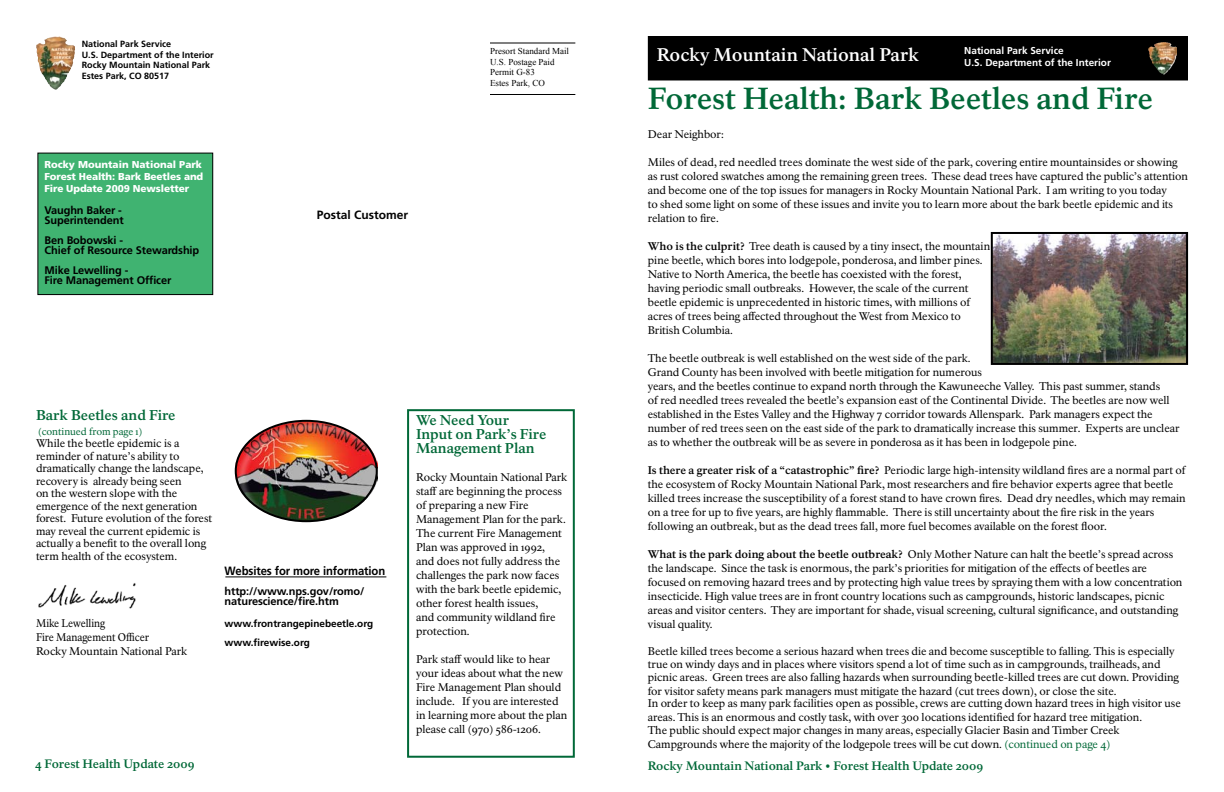
<style>
.page{position:relative;width:1224px;height:792px;background:#fff}
.page>*{position:absolute;margin:0;border:0;box-sizing:border-box;transform-origin:0 0}
.t1{font:700 30px "NPS Rawlinson OT Old";letter-spacing:-.005em;color:#006837}
.t2{font:700 18px "NPS Rawlinson OT Old";letter-spacing:-.005em;color:#fff}
.t3{font:700 14px/14px "NPS Rawlinson OT Old";letter-spacing:-.005em;color:#006837}
.t4{font:700 12px "NPS Rawlinson OT Old";letter-spacing:-.01em;color:#006837}
.t5{font:700 12px "Frutiger LT Std";letter-spacing:-.01em;color:#000;scale:.94 1}
.t6{font:700 12px "Frutiger LT Std";letter-spacing:-.01em;color:#000}
.t7{font:11px/14px "NPS Rawlinson OT Old";letter-spacing:-.005em;color:#000}
.t8{font:700 11px/10px "Frutiger LT Std";letter-spacing:-.01em;color:#000}
.t9{font:11px/14px "NPS Rawlinson OT Old";letter-spacing:-.005em;color:#000;scale:.92 1}
.t10{font:900 10px/12px "Frutiger LT Std";letter-spacing:-.01em;color:#fff}
.t11{font:700 10px/12px "Frutiger LT Std";color:#fff}
.t12{font:700 10px/19px "Frutiger LT Std";color:#000}
.t13{font:10px "NPS Rawlinson OT Old";letter-spacing:-.005em;color:#006837}
.t14{font:700 9px/10.8px "Frutiger LT Std";color:#000}
.t15{font:9px/10.8px "Times New Roman";color:#000}
.s1{font-weight:700}
.s2{color:#006837}
</style>
<div class="page">
<img style="left:38px;top:583px;width:98px;height:26px">
<div style="left:648px;top:36px;width:540px;height:44px;background:#000"></div>
<img style="left:1168px;top:43px;width:8px;height:28px">
<img style="left:994px;top:235px;width:191px;height:127px">
<div style="left:991px;top:232px;width:197px;height:133px;border:2px solid #000"></div>
<img style="left:36px;top:36px;width:39px;height:54px">
<hr style="left:490px;top:43px;width:85px;height:1px;background:#000">
<hr style="left:490px;top:94px;width:85px;height:1px;background:#000">
<hr style="left:225px;top:576px;width:161px;height:1px;background:#000">
<div style="left:38px;top:153px;width:175px;height:142px;background:#40b371"></div>
<div style="left:37px;top:153px;width:176px;height:142px;border:1px solid #000"></div>
<div style="left:236px;top:421px;width:155px;height:115px;background:#fff;opacity:.75"></div>
<div style="left:235px;top:420px;width:143px;height:102px;border:2px solid #000;border-radius:50%"></div>
<div style="left:407px;top:409px;width:168px;height:349px;border:2px solid #006837"></div>
<p class="t14" style="left:82px;top:38px;width:134px">National Park Service<br>U.S. Department of the Interior<br>Rocky Mountain National Park<br>Estes Park, CO 80517</p>
<p class="t15" style="left:490px;top:45px;width:80px">Presort Standard Mail<br>U.S. Postage Paid<br>Permit G-83<br>Estes Park, CO</p>
<p class="t10" style="left:44px;top:158px;width:160px">Rocky Mountain National Park<br>Forest Health: Bark Beetles and<br>Fire Update 2009 Newsletter</p>
<p class="t8" style="left:44px;top:205px;width:81px">Vaughn Baker -<br>Superintendent</p>
<p class="t8" style="left:44px;top:235px;width:156px">Ben Bobowski -<br>Chief of Resource Stewardship</p>
<p class="t8" style="left:44px;top:265px;width:128px">Mike Lewelling -<br>Fire Management Officer</p>
<p class="t6" style="left:317px;top:207px;width:93px">Postal Customer</p>
<p class="t3" style="left:36px;top:409px;width:141px">Bark Beetles and Fire</p>
<p class="t13" style="left:38px;top:425px;width:106px">(continued from page 1)</p>
<p class="t7" style="left:36px;top:437px;width:178px;line-height:12.5px">While the beetle epidemic is a reminder of nature’s ability to dramatically change the landscape, recovery is already being seen<br>on the western slope with the emergence of the next generation forest. Future evolution of the forest may reveal the current epidemic is actually a benefit to the overall long term health of the ecosystem.</p>
<p class="t9" style="left:36px;top:616px;width:166px">Mike Lewelling<br>Fire Management Officer<br>Rocky Mountain National Park</p>
<p class="t5" style="left:225px;top:563px;width:172px">Websites for more information</p>
<p class="t8" style="left:225px;top:586px;width:141px">http://www.nps.gov/romo/ naturescience/fire.htm</p>
<p class="t12" style="left:225px;top:614px;width:150px">www.frontrangepinebeetle.org www.firewise.org</p>
<p class="t4" style="left:35px;top:757px;width:161px">4 Forest Health Update 2009</p>
<p class="t3" style="left:416px;top:414px;width:132px">We Need Your<br>Input on Park’s Fire<br>Management Plan</p>
<p class="t7" style="left:416px;top:471px;width:153px">Rocky Mountain National Park staff are beginning the process of preparing a new Fire<br>Management Plan for the park.<br>The current Fire Management<br>Plan was approved in 1992,<br>and does not fully address the challenges the park now faces with the bark beetle epidemic, other forest health issues,<br>and community wildland fire protection.</p>
<p class="t7" style="left:416px;top:653px;width:153px">Park staff would like to hear your ideas about what the new<br>Fire Management Plan should include. If you are interested in learning more about the plan please call (970) 586-1206.</p>
<p class="t11" style="left:964px;top:45px;width:148px">National Park Service<br>U.S. Department of the Interior</p>
<h1 class="t1" style="left:648px;top:80px;width:507px">Forest Health: Bark Beetles and Fire</h1>
<p class="t7" style="left:648px;top:127px;width:77px">Dear Neighbor:</p>
<p class="t7" style="left:648px;top:155px;width:542px">Miles of dead, red needled trees dominate the west side of the park, covering entire mountainsides or showing as rust colored swatches among the remaining green trees. These dead trees have captured the public’s attention and become one of the top issues for managers in Rocky Mountain National Park. I am writing to you today<br>to shed some light on some of these issues and invite you to learn more about the bark beetle epidemic and its relation to fire.</p>
<p class="t7" style="left:648px;top:239px;width:344px"><span class="s1">Who is the culprit?</span> Tree death is caused by a tiny insect, the mountain pine beetle, which bores into lodgepole, ponderosa, and limber pines.<br>Native to North America, the beetle has coexisted with the forest, having periodic small outbreaks. However, the scale of the current beetle epidemic is unprecedented in historic times, with millions of acres of trees being affected throughout the West from Mexico to British Columbia.</p>
<p class="t7" style="left:648px;top:351px;width:533px">The beetle outbreak is well established on the west side of the park.<br>Grand County has been involved with beetle mitigation for numerous<br>years, and the beetles continue to expand north through the Kawuneeche Valley. This past summer, stands<br>of red needled trees revealed the beetle’s expansion east of the Continental Divide. The beetles are now well established in the Estes Valley and the Highway 7 corridor towards Allenspark. Park managers expect the number of red trees seen on the east side of the park to dramatically increase this summer. Experts are unclear as to whether the outbreak will be as severe in ponderosa as it has been in lodgepole pine.</p>
<p class="t7" style="left:648px;top:463px;width:539px"><span class="s1">Is there a greater risk of a “catastrophic” fire?</span> Periodic large high-intensity wildland fires are a normal part of the ecosystem of Rocky Mountain National Park, most researchers and fire behavior experts agree that beetle killed trees increase the susceptibility of a forest stand to have crown fires. Dead dry needles, which may remain on a tree for up to five years, are highly flammable. There is still uncertainty about the fire risk in the years following an outbreak, but as the dead trees fall, more fuel becomes available on the forest floor.</p>
<p class="t7" style="left:648px;top:547px;width:536px"><span class="s1">What is the park doing about the beetle outbreak?</span> Only Mother Nature can halt the beetle’s spread across the landscape. Since the task is enormous, the park’s priorities for mitigation of the effects of beetles are focused on removing hazard trees and by protecting high value trees by spraying them with a low concentration insecticide. High value trees are in front country locations such as campgrounds, historic landscapes, picnic areas and visitor centers. They are important for shade, visual screening, cultural significance, and outstanding visual quality.</p>
<p class="t7" style="left:648px;top:645px;width:535px;line-height:13px">Beetle killed trees become a serious hazard when trees die and become susceptible to falling. This is especially true on windy days and in places where visitors spend a lot of time such as in campgrounds, trailheads, and picnic areas. Green trees are also falling hazards when surrounding beetle-killed trees are cut down. Providing for visitor safety means park managers must mitigate the hazard (cut trees down), or close the site.<br>In order to keep as many park facilities open as possible, crews are cutting down hazard trees in high visitor use</p>
<p class="t7" style="left:648px;top:711px;width:496px;line-height:12.5px">areas. This is an enormous and costly task, with over 300 locations identified for hazard tree mitigation.<br>The public should expect major changes in many areas, especially Glacier Basin and Timber Creek</p>
<p class="t7" style="left:648px;top:737px;width:464px">Campgrounds where the majority of the lodgepole trees will be cut down. <span class="s2">(continued on page 4)</span></p>
<p class="t4" style="left:648px;top:758px;width:337px">Rocky Mountain National Park • Forest Health Update 2009</p>
<h2 class="t2" style="left:657px;top:44px;width:264px">Rocky Mountain National Park</h2>
</div>
